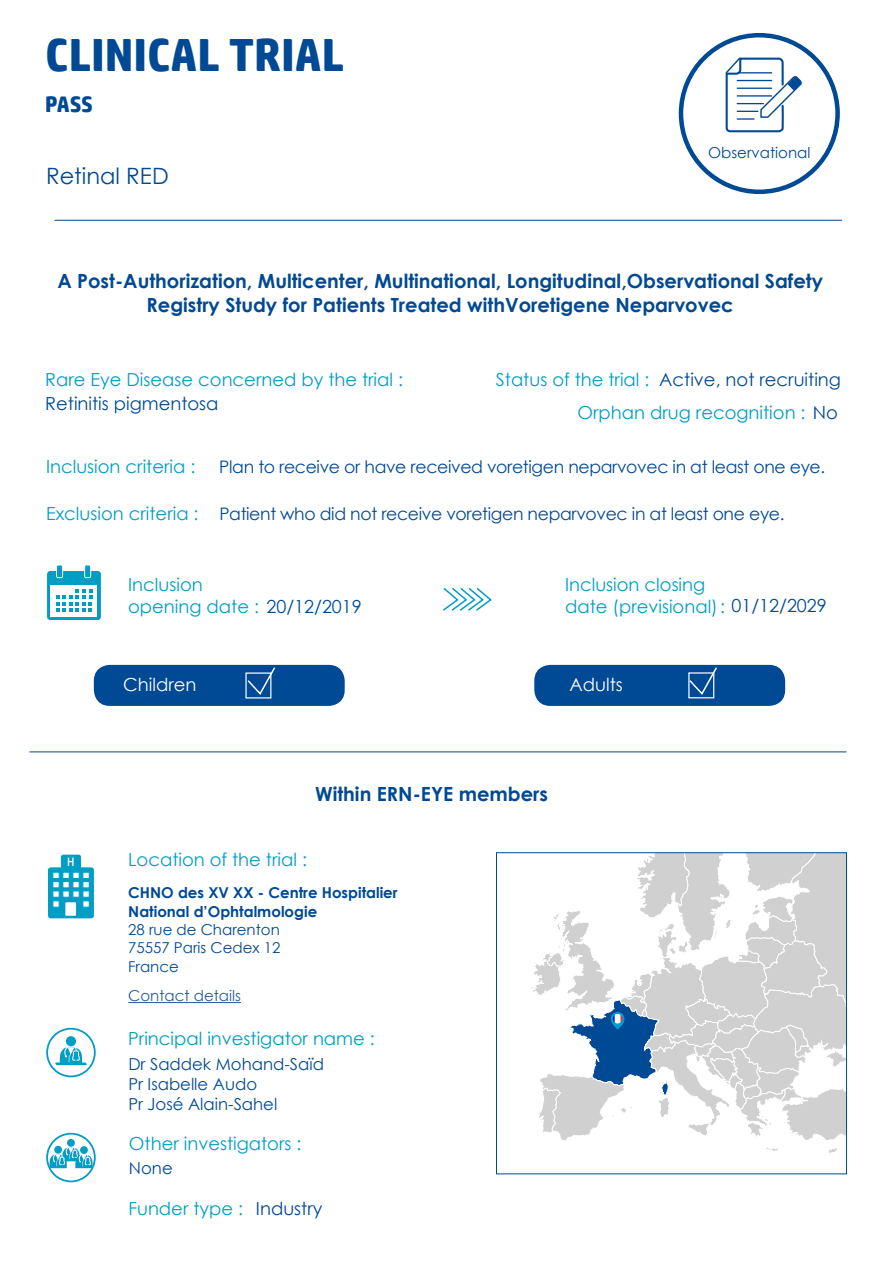
<style>
.page{position:relative;width:893px;height:1263px;background:#fff}
.page>*{position:absolute;margin:0;border:0;box-sizing:border-box;transform-origin:0 0}
.t1{font:700 46.5px "HP Simplified";color:#004994}
.t2{font:22.5px "Century Gothic";color:#004994}
.t3{font:700 22.5px "HP Simplified";color:#004994}
.t4{font:700 19.5px/23.4px "Century Gothic";color:#004994;text-align:center}
.t5{font:18px/21.6px "Century Gothic";color:#009dc5}
.t6{font:18px "Century Gothic";color:#004994}
.t7{font:18px "Century Gothic";color:#fff}
.t8{font:17.25px "Century Gothic";letter-spacing:-.02em;color:#004994}
.t9{font:16.5px/19.8px "Century Gothic";color:#004994}
.t10{font:700 15px/18px "Century Gothic";color:#004994}
.t11{font:15px/18px "Century Gothic";color:#004994}
.t12{font:15px "Century Gothic";color:#275b9b}
.t13{font:12.15px "HP Simplified";color:#fff}
.s1{color:#004994}
</style>
<div class="page">
<hr style="left:54px;top:220px;width:788px;height:1px;background:#004994">
<div style="left:47px;top:570px;width:54px;height:51px;background:#009dc5;border-radius:4px"></div>
<div style="left:46px;top:570px;width:56px;height:51px;border:1px solid #fff;border-radius:4px"></div>
<div style="left:85px;top:565px;width:6px;height:13px;background:#009dc5"></div>
<div style="left:84px;top:564px;width:7px;height:14px;border:1px solid #fff"></div>
<div style="left:57px;top:565px;width:6px;height:13px;background:#009dc5"></div>
<div style="left:56px;top:564px;width:7px;height:14px;border:1px solid #fff"></div>
<div style="left:51px;top:585px;width:46px;height:32px;background:#fff"></div>
<svg style="left:56px;top:589px;width:36px;height:23px"></svg>
<svg style="left:443px;top:588px;width:49px;height:23px"></svg>
<div style="left:94px;top:665px;width:251px;height:41px;background:#004994;border-radius:16px"></div>
<div style="left:534px;top:665px;width:251px;height:41px;background:#004994;border-radius:16px"></div>
<div style="left:688px;top:672px;width:26px;height:26px;border:1px solid #fff"></div>
<svg style="left:688px;top:667px;width:29px;height:29px"></svg>
<svg style="left:246px;top:667px;width:30px;height:29px"></svg>
<hr style="left:30px;top:751px;width:816px;height:1px;background:#004994">
<div style="left:48px;top:867px;width:46px;height:51px;background:#009dc5;border-radius:3px"></div>
<div style="left:53px;top:872px;width:6px;height:7px;border:1px solid #009dc5"></div>
<div style="left:53px;top:881px;width:6px;height:7px;background:#fff"></div>
<div style="left:53px;top:881px;width:6px;height:7px;border:1px solid #009dc5"></div>
<div style="left:63px;top:872px;width:6px;height:7px;border:1px solid #009dc5"></div>
<div style="left:63px;top:881px;width:6px;height:7px;background:#fff"></div>
<div style="left:63px;top:881px;width:6px;height:7px;border:1px solid #009dc5"></div>
<div style="left:73px;top:872px;width:6px;height:7px;border:1px solid #009dc5"></div>
<div style="left:73px;top:881px;width:6px;height:7px;background:#fff"></div>
<div style="left:73px;top:881px;width:6px;height:7px;border:1px solid #009dc5"></div>
<svg style="left:53px;top:872px;width:34px;height:6px"></svg>
<div style="left:83px;top:872px;width:6px;height:7px;border:1px solid #009dc5"></div>
<div style="left:83px;top:881px;width:6px;height:7px;background:#fff"></div>
<div style="left:83px;top:881px;width:6px;height:7px;border:1px solid #009dc5"></div>
<svg style="left:53px;top:891px;width:36px;height:16px"></svg>
<div style="left:65px;top:902px;width:11px;height:14px;background:#fff"></div>
<div style="left:62px;top:855px;width:18px;height:14px;background:#009dc5;border-radius:2px"></div>
<div style="left:61px;top:855px;width:20px;height:14px;border:2px solid #009dc5;border-radius:2px"></div>
<hr style="left:128px;top:1002px;width:113px;height:1px;background:#275b9b">
<svg style="left:55px;top:1043px;width:32px;height:22px"></svg>
<div style="left:66px;top:1036px;width:10px;height:10px;background:#009dc5;border-radius:50%"></div>
<div style="left:46px;top:1028px;width:50px;height:49px;border:2px solid #009dc5;border-radius:50%"></div>
<div style="left:67px;top:1139px;width:8px;height:8px;background:#009dc5;border-radius:50%"></div>
<svg style="left:49px;top:1143px;width:44px;height:25px"></svg>
<div style="left:80px;top:1146px;width:8px;height:8px;background:#009dc5;border-radius:50%"></div>
<div style="left:46px;top:1133px;width:50px;height:49px;border:2px solid #009dc5;border-radius:50%"></div>
<div style="left:679px;top:33px;width:161px;height:161px;border:4px solid #004994;border-radius:50%"></div>
<svg style="left:725px;top:57px;width:77px;height:76px"></svg>
<svg style="left:531px;top:852px;width:316px;height:302px"></svg>
<h1 class="t1" style="left:45px;top:27px;width:300px">CLINICAL TRIAL</h1>
<p class="t3" style="left:45px;top:91px;width:49px">PASS</p>
<p class="t2" style="left:46px;top:160px;width:124px">Retinal RED</p>
<p class="t11" style="left:708px;top:144px;width:104px">Observational</p>
<p class="t4" style="left:57px;top:269px;width:767px">A Post-Authorization, Multicenter, Multinational, Longitudinal,Observational Safety<br>Registry Study for Patients Treated withVoretigene Neparvovec</p>
<p class="t5" style="left:45px;top:368px;width:359px">Rare Eye Disease concerned by the trial :</p>
<p class="t6" style="left:45px;top:390px;width:175px">Retinitis pigmentosa</p>
<p class="t5" style="left:496px;top:363px;width:347px;line-height:33px;text-align:right">Status of the trial : <span class="s1">Active, not recruiting<br></span>Orphan drug recognition : <span class="s1">No</span></p>
<p class="t5" style="left:46px;top:455px;width:151px">Inclusion criteria :</p>
<p class="t5" style="left:46px;top:502px;width:154px">Exclusion criteria :</p>
<p class="t8" style="left:219px;top:455px;width:607px">Plan to receive or have received voretigen neparvovec in at least one eye.</p>
<p class="t8" style="left:219px;top:502px;width:567px">Patient who did not receive voretigen neparvovec in at least one eye.</p>
<p class="t5" style="left:128px;top:574px;width:235px">Inclusion<br>opening date : <span class="s1">20/12/2019</span></p>
<p class="t5" style="left:565px;top:574px;width:263px">Inclusion closing<br>date (previsional): <span class="s1">01/12/2029</span></p>
<p class="t7" style="left:123px;top:672px;width:75px">Children</p>
<p class="t7" style="left:570px;top:672px;width:55px">Adults</p>
<p class="t4" style="left:315px;top:782px;width:234px">Within ERN-EYE members</p>
<p class="t13" style="left:67px;top:854px;width:9px">H</p>
<p class="t5" style="left:128px;top:849px;width:180px">Location of the trial :</p>
<p class="t10" style="left:128px;top:883px;width:271px">CHNO des XV XX - Centre Hospitalier<br>National d’Ophtalmologie</p>
<p class="t11" style="left:128px;top:920px;width:154px">28 rue de Charenton<br>75557 Paris Cedex 12</p>
<p class="t11" style="left:128px;top:958px;width:52px">France</p>
<p class="t12" style="left:128px;top:985px;width:114px">Contact details</p>
<p class="t5" style="left:128px;top:1028px;width:248px">Principal investigator name :</p>
<p class="t9" style="left:128px;top:1054px;width:197px">Dr Saddek Mohand-Saïd<br>Pr Isabelle Audo<br>Pr José Alain-Sahel</p>
<p class="t5" style="left:129px;top:1133px;width:174px">Other investigators :</p>
<p class="t9" style="left:129px;top:1158px;width:45px">None</p>
<p class="t5" style="left:128px;top:1197px;width:116px">Funder type :</p>
<p class="t6" style="left:256px;top:1195px;width:68px">Industry</p>
</div>
